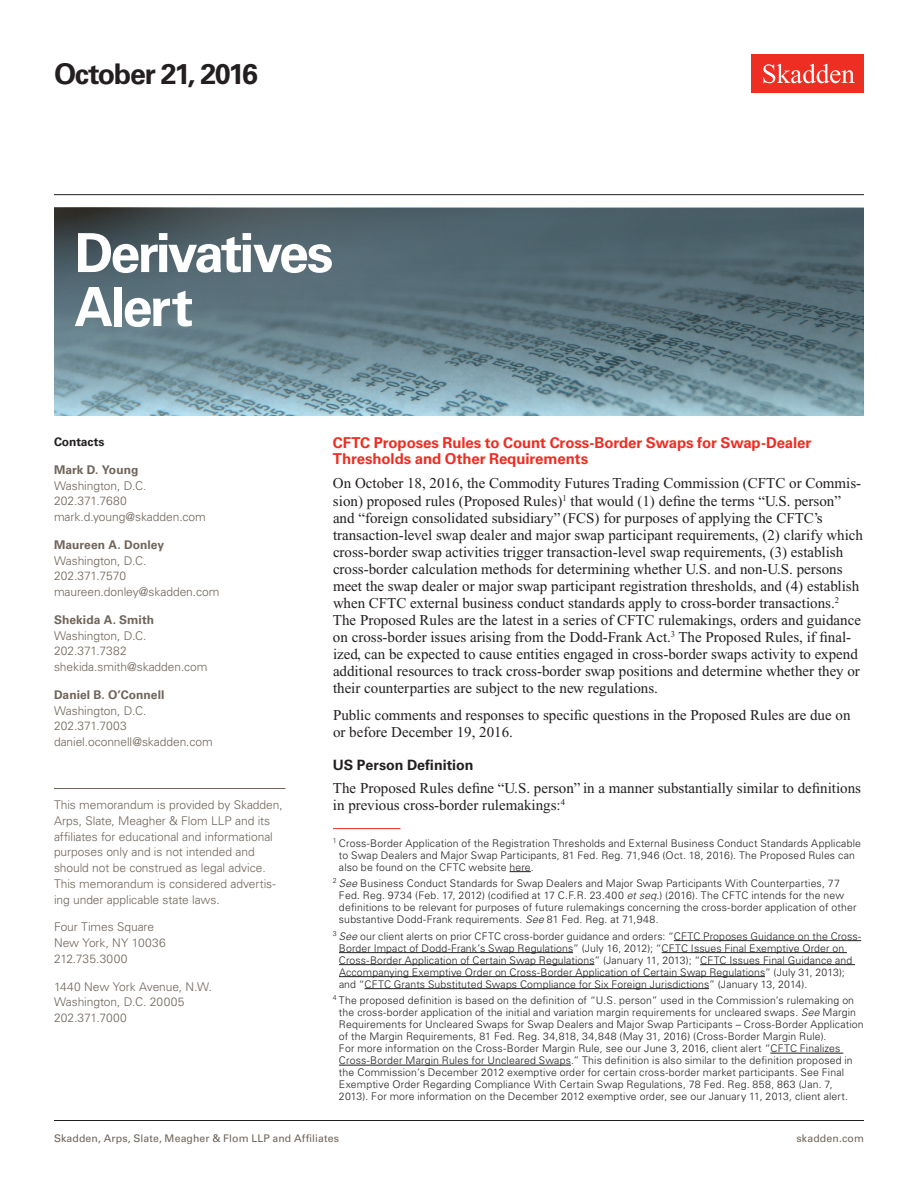
<style>
.page{position:relative;width:918px;height:1188px;background:#fff}
.page>*{position:absolute;margin:0;border:0;box-sizing:border-box;transform-origin:0 0}
.t1{font:700 54px/54px "Univers LT Std";letter-spacing:-.05em;color:#fff}
.t2{font:700 28.5px "Univers LT Std";letter-spacing:-.05em;color:#231f20}
.t3{font:15px/17.1px "Times New Roman PS Std";color:#231f20}
.t4{font:700 15px/16.2px "Univers LT Std";letter-spacing:-.005em;color:#ee2e22}
.t5{font:700 14.25px "Univers LT Std";letter-spacing:-.005em;color:#231f20}
.t6{font:300 12px/15.8px "Univers LT Std";letter-spacing:-.005em;color:#6f645a}
.t7{font:700 12px "Univers LT Std";letter-spacing:.005em;color:#6f645a}
.t8{font:700 12px "Univers LT Std";letter-spacing:-.005em;color:#231f20}
.t9{font:300 10.5px/12px "Univers LT Std";letter-spacing:.015em;color:#231f20}
.t10{font:10.5px "Univers LT Std";letter-spacing:.01em;color:#6f645a}
.s1{font-style:italic}
</style>
<div class="page">
<svg style="left:54px;top:208px;width:810px;height:207px;background:#607983"></svg>
<div style="left:752px;top:54px;width:112px;height:39px;background:#ee2e22"></div>
<svg style="left:763px;top:64px;width:92px;height:19px"></svg>
<hr style="left:54px;top:788px;width:231px;height:1px;background:#6f645a">
<hr style="left:333px;top:828px;width:67px;height:1px;background:#ee2e22">
<svg style="left:510px;top:871px;width:21px;height:1px"></svg>
<hr style="left:674px;top:940px;width:187px;height:1px;background:#231f20">
<hr style="left:339px;top:952px;width:234px;height:1px;background:#231f20">
<hr style="left:662px;top:952px;width:185px;height:1px;background:#231f20">
<hr style="left:339px;top:964px;width:255px;height:1px;background:#231f20">
<hr style="left:700px;top:964px;width:155px;height:1px;background:#231f20">
<hr style="left:339px;top:976px;width:426px;height:1px;background:#231f20">
<hr style="left:365px;top:988px;width:344px;height:1px;background:#231f20">
<hr style="left:770px;top:1053px;width:73px;height:1px;background:#231f20">
<hr style="left:339px;top:1065px;width:232px;height:1px;background:#231f20">
<hr style="left:54px;top:194px;width:810px;height:1px;background:#231f20">
<hr style="left:54px;top:1120px;width:810px;height:1px;background:#231f20">
<h2 class="t2" style="left:54px;top:57px;width:205px">October 21, 2016</h2>
<h1 class="t1" style="left:75px;top:226px;width:260px">Derivatives<br>Alert</h1>
<p class="t8" style="left:54px;top:435px;width:52px">Contacts</p>
<p class="t7" style="left:54px;top:463px;width:86px">Mark D. Young</p>
<p class="t6" style="left:54px;top:478px;width:153px">Washington, D.C.<br>202.371.7680 mark.d.young@skadden.com</p>
<p class="t7" style="left:54px;top:538px;width:112px">Maureen A. Donley</p>
<p class="t6" style="left:54px;top:553px;width:167px">Washington, D.C.<br>202.371.7570 maureen.donley@skadden.com</p>
<p class="t7" style="left:54px;top:613px;width:102px">Shekida A. Smith</p>
<p class="t6" style="left:54px;top:628px;width:155px">Washington, D.C.<br>202.371.7382 shekida.smith@skadden.com</p>
<p class="t7" style="left:54px;top:688px;width:112px">Daniel B. O’Connell</p>
<p class="t6" style="left:54px;top:703px;width:160px">Washington, D.C.<br>202.371.7003 daniel.oconnell@skadden.com</p>
<p class="t6" style="left:54px;top:797px;width:230px">This memorandum is provided by Skadden, Arps, Slate, Meagher &amp; Flom LLP and its affiliates for educational and informational purposes only and is not intended and should not be construed as legal advice.<br>This memorandum is considered advertis&shy;ing under applicable state laws.</p>
<p class="t6" style="left:54px;top:919px;width:113px">Four Times Square<br>New York, NY 10036<br>212.735.3000</p>
<p class="t6" style="left:54px;top:978px;width:160px">1440 New York Avenue, N.W.<br>Washington, D.C. 20005<br>202.371.7000</p>
<h3 class="t4" style="left:333px;top:435px;width:480px">CFTC Proposes Rules to Count Cross-Border Swaps for Swap-Dealer<br>Thresholds and Other Requirements</h3>
<p class="t3" style="left:333px;top:475px;width:532px">On October 18, 2016, the Commodity Futures Trading Commission (CFTC or Commis&shy;sion) proposed rules (Proposed Rules)<sup>1</sup> that would (1) define the terms “U.S. person” and “foreign consolidated subsidiary” (FCS) for purposes of applying the CFTC’s transaction-level swap dealer and major swap participant requirements, (2) clarify which cross-border swap activities trigger transaction-level swap requirements, (3) establish cross-border calculation methods for determining whether U.S. and non-U.S. persons meet the swap dealer or major swap participant registration thresholds, and (4) establish when CFTC external business conduct standards apply to cross-border transactions.<sup>2<br></sup>The Proposed Rules are the latest in a series of CFTC rulemakings, orders and guidance on cross-border issues arising from the Dodd-Frank Act.<sup>3</sup> The Proposed Rules, if final&shy;ized, can be expected to cause entities engaged in cross-border swaps activity to expend additional resources to track cross-border swap positions and determine whether they or their counterparties are subject to the new regulations.</p>
<h3 class="t3" style="left:333px;top:706px;width:519px">Public comments and responses to specific questions in the Proposed Rules are due on or before December 19, 2016.</h3>
<h3 class="t5" style="left:333px;top:757px;width:142px">US Person Definition</h3>
<h3 class="t3" style="left:333px;top:779px;width:530px">The Proposed Rules define “U.S. person” in a manner substantially similar to definitions in previous cross-border rulemakings:<sup>4</sup></h3>
<p class="t9" style="left:339px;top:837px;width:524px;text-indent:-6px"><sup>1</sup> Cross-Border Application of the Registration Thresholds and External Business Conduct Standards Applicable to Swap Dealers and Major Swap Participants, 81 Fed. Reg. 71,946 (Oct. 18, 2016). The Proposed Rules can also be found on the CFTC website here.</p>
<p class="t9" style="left:339px;top:877px;width:519px;text-indent:-6px"><sup>2</sup> <span class="s1">See</span> Business Conduct Standards for Swap Dealers and Major Swap Participants With Counterparties, 77<br>Fed. Reg. 9734 (Feb. 17, 2012) (codified at 17 C.F.R. 23.400 <span class="s1">et seq</span>.) (2016). The CFTC intends for the new definitions to be relevant for purposes of future rulemakings concerning the cross-border application of other substantive Dodd-Frank requirements. <span class="s1">See</span> 81 Fed. Reg. at 71,948.</p>
<p class="t9" style="left:339px;top:930px;width:524px;text-indent:-6px"><sup>3</sup> <span class="s1">See</span> our client alerts on prior CFTC cross-border guidance and orders: “CFTC Proposes Guidance on the Cross-Border Impact of Dodd-Frank’s Swap Regulations” (July 16, 2012); “CFTC Issues Final Exemptive Order on Cross-Border Application of Certain Swap Regulations” (January 11, 2013); “CFTC Issues Final Guidance and Accompanying Exemptive Order on Cross-Border Application of Certain Swap Regulations” (July 31, 2013); and “CFTC Grants Substituted Swaps Compliance for Six Foreign Jurisdictions” (January 13, 2014).</p>
<p class="t9" style="left:339px;top:994px;width:526px;text-indent:-6px"><sup>4</sup> The proposed definition is based on the definition of “U.S. person” used in the Commission’s rulemaking on the cross-border application of the initial and variation margin requirements for uncleared swaps. <span class="s1">See</span> Margin Requirements for Uncleared Swaps for Swap Dealers and Major Swap Participants – Cross-Border Application of the Margin Requirements, 81 Fed. Reg. 34,818, 34,848 (May 31, 2016) (Cross-Border Margin Rule).<br>For more information on the Cross-Border Margin Rule, see our June 3, 2016, client alert “CFTC Finalizes Cross-Border Margin Rules for Uncleared Swaps.” This definition is also similar to the definition proposed in the Commission’s December 2012 exemptive order for certain cross-border market participants. See Final Exemptive Order Regarding Compliance With Certain Swap Regulations, 78 Fed. Reg. 858, 863 (Jan. 7, 2013). For more information on the December 2012 exemptive order, see our January 11, 2013, client alert.</p>
<p class="t10" style="left:54px;top:1132px;width:287px">Skadden, Arps, Slate, Meagher &amp; Flom LLP and Affiliates</p>
<p class="t10" style="left:797px;top:1132px;width:69px">skadden.com</p>
</div>
